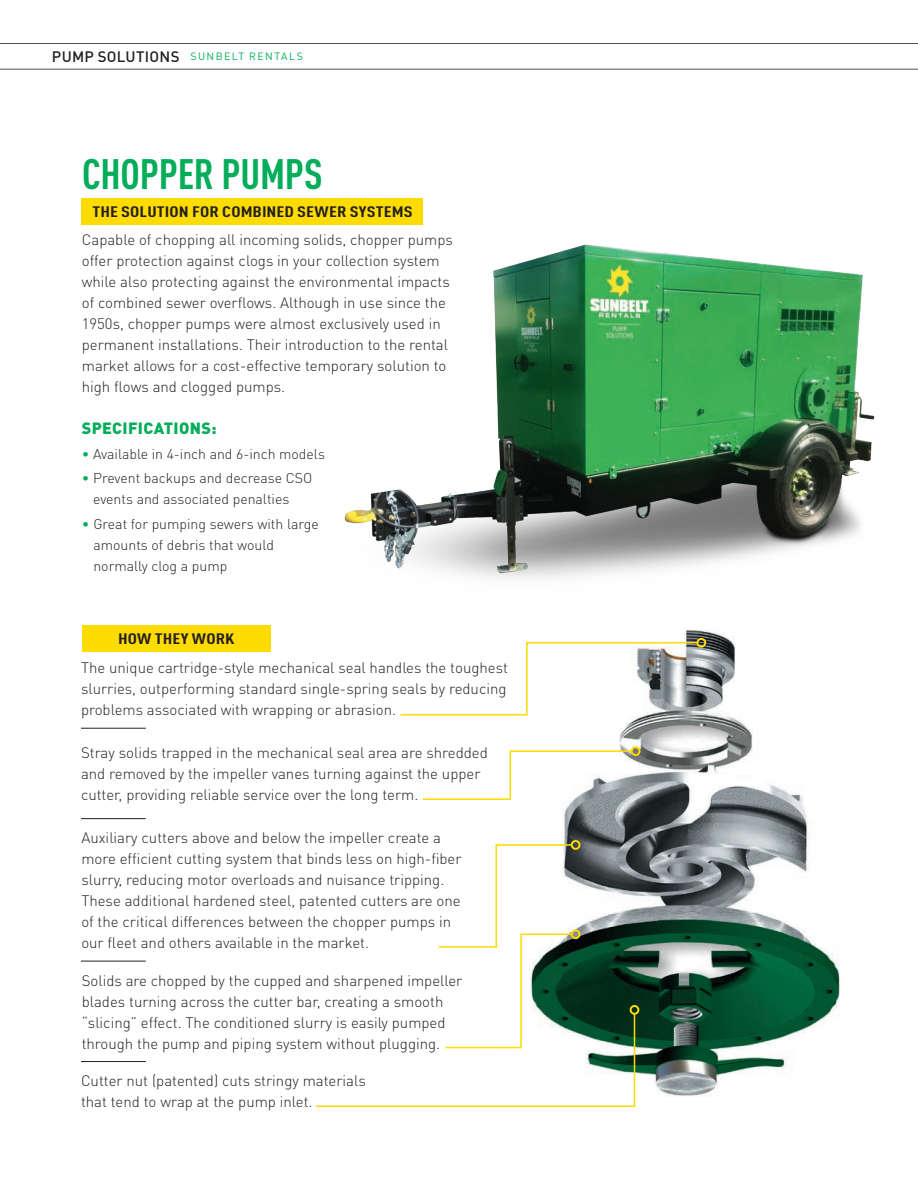
<style>
.page{position:relative;width:918px;height:1188px;background:#fff}
.page>*{position:absolute;margin:0;border:0;box-sizing:border-box;transform-origin:0 0}
.Body_copy{font:700 condensed 42px "DIN Pro";letter-spacing:-.005em;color:#03ad59}
.Bullet_Heads{font:900 16.2px "DIN Pro";letter-spacing:.02em;color:#03ad59}
.Body_copy-2{font:300 15px/21px "DIN Pro";color:#231f20}
.Bullet_Heads-2{font:700 condensed 15px "DIN Pro";letter-spacing:.005em;color:#231f20;scale:1.33 1}
.Body_copy_bullets{font:300 14.1px/21px "DIN Pro";color:#231f20}
.t1{font:10.5px "DIN Pro";letter-spacing:.135em;color:#03ad59}
.s1{font-weight:500;font-size:15px;color:#231f20}
.s2{color:#03ad59}
</style>
<div class="page">
<hr style="left:0;top:69px;width:918px;height:1px;background:#48515e">
<hr style="left:0;top:43px;width:918px;height:1px;background:#48515e">
<div style="left:82px;top:198px;width:341px;height:26px;background:#ffdc01"></div>
<img style="left:344px;top:244px;width:531px;height:335px">
<img style="left:563px;top:629px;width:277px;height:467px">
<div style="left:82px;top:626px;width:189px;height:26px;background:#ffdc01"></div>
<svg style="left:400px;top:641px;width:299px;height:75px"></svg>
<div style="left:696px;top:638px;width:10px;height:10px;border:2px solid #ffdc01;border-radius:50%"></div>
<svg style="left:423px;top:750px;width:210px;height:51px"></svg>
<div style="left:631px;top:746px;width:10px;height:10px;border:2px solid #ffdc01;border-radius:50%"></div>
<div style="left:571px;top:840px;width:10px;height:10px;border:2px solid #ffdc01;border-radius:50%"></div>
<svg style="left:315px;top:843px;width:321px;height:264px"></svg>
<div style="left:630px;top:1005px;width:9px;height:10px;border:2px solid #ffdc01;border-radius:50%"></div>
<hr style="left:81px;top:728px;width:65px;height:1px;background:#231f20">
<hr style="left:81px;top:818px;width:65px;height:1px;background:#231f20">
<hr style="left:81px;top:961px;width:65px;height:1px;background:#231f20">
<hr style="left:81px;top:1061px;width:65px;height:1px;background:#231f20">
<p class="t1" style="left:52px;top:49px;width:253px"><span class="s1">PUMP SOLUTIONS</span> SUNBELT RENTALS</p>
<p class="Body_copy" style="left:82px;top:149px;width:242px">CHOPPER PUMPS</p>
<p class="Bullet_Heads-2" style="left:92px;top:203px;width:242px">THE SOLUTION FOR COMBINED SEWER SYSTEMS</p>
<p class="Body_copy-2" style="left:82px;top:228px;width:373px">Capable of chopping all incoming solids, chopper pumps offer protection against clogs in your collection system while also protecting against the environmental impacts of combined sewer overflows. Although in use since the 1950s, chopper pumps were almost exclusively used in permanent installations. Their introduction to the rental market allows for a cost-effective temporary solution to high flows and clogged pumps.</p>
<p class="Bullet_Heads" style="left:82px;top:417px;width:136px">SPECIFICATIONS:</p>
<p class="Body_copy_bullets" style="left:82px;top:442px;width:245px"><span class="s2">•</span> Available in 4-inch and 6-inch models</p>
<p class="Body_copy_bullets" style="left:93px;top:467px;width:221px;text-indent:-11px"><span class="s2">•</span> Prevent backups and decrease CSO events and associated penalties</p>
<p class="Body_copy_bullets" style="left:93px;top:513px;width:227px;text-indent:-12px"><span class="s2">•</span> Great for pumping sewers with large amounts of debris that would normally clog a pump</p>
<p class="Bullet_Heads-2" style="left:118px;top:630px;width:89px">HOW THEY WORK</p>
<p class="Body_copy-2" style="left:81px;top:657px;width:428px;text-align:justify">The unique cartridge-style mechanical seal handles the toughest slurries, outperforming standard single-spring seals by reducing problems associated with wrapping or abrasion.</p>
<p class="Body_copy-2" style="left:81px;top:742px;width:408px">Stray solids trapped in the mechanical seal area are shredded and removed by the impeller vanes turning against the upper cutter, providing reliable service over the long term.</p>
<p class="Body_copy-2" style="left:81px;top:827px;width:382px">Auxiliary cutters above and below the impeller create a more efficient cutting system that binds less on high-fiber slurry, reducing motor overloads and nuisance tripping.<br>These additional hardened steel, patented cutters are one of the critical differences between the chopper pumps in our fleet and others available in the market.</p>
<p class="Body_copy-2" style="left:82px;top:969px;width:382px">Solids are chopped by the cupped and sharpened impeller blades turning across the cutter bar, creating a smooth “slicing” effect. The conditioned slurry is easily pumped through the pump and piping system without plugging.</p>
<p class="Body_copy-2" style="left:81px;top:1069px;width:286px">Cutter nut (patented) cuts stringy materials that tend to wrap at the pump inlet.</p>
</div>
